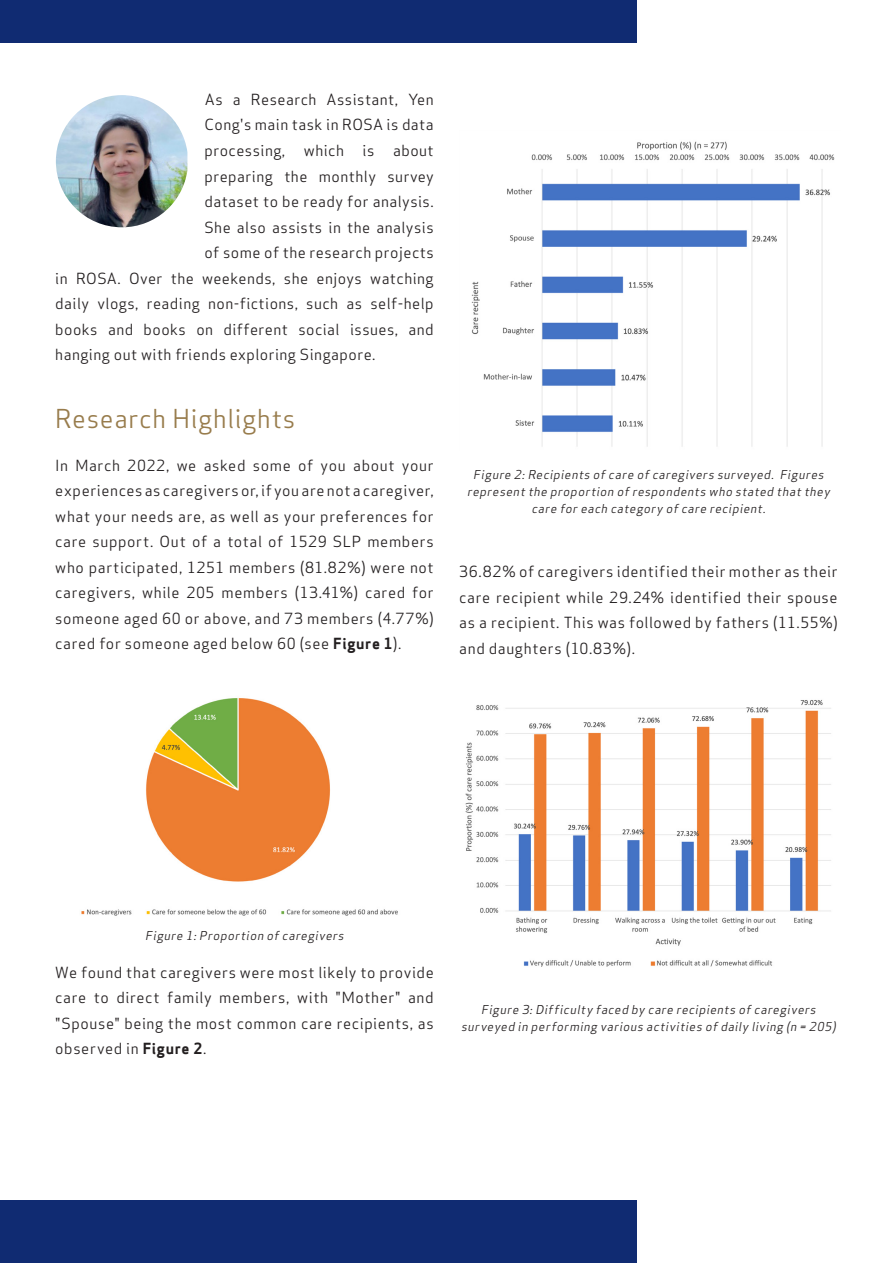
<style>
.page{position:relative;width:893px;height:1263px;background:#fff}
.page>*{position:absolute;margin:0;border:0;box-sizing:border-box;transform-origin:0 0}
.t1{font:25.5px "Apex Sans Book T";letter-spacing:.03em;color:#987c4c}
.BodyContent{font:15px/25.5px "Apex Sans Book T";letter-spacing:.03em;color:#231f20;text-align:justify}
.t2{font:italic 12px/17.4px "Apex Sans Book T";color:#231f20;text-align:center}
.s1{font-family:"Apex Sans Bold T"}
</style>
<div class="page">
<div style="left:0;top:0;width:636px;height:43px;background:#102b72"></div>
<div style="left:0;top:1200px;width:636px;height:63px;background:#102b72"></div>
<img style="left:56px;top:95px;width:131px;height:132px">
<img style="left:81px;top:698px;width:317px;height:218px">
<img style="left:471px;top:141px;width:364px;height:306px">
<img style="left:465px;top:700px;width:366px;height:267px">
<p class="BodyContent" style="left:205px;top:87px;width:230px">As a Research Assistant, Yen</p>
<p class="BodyContent" style="left:204px;top:112px;width:231px">Cong's main task in ROSA is data</p>
<p class="BodyContent" style="left:204px;top:138px;width:231px">processing, which is about</p>
<p class="BodyContent" style="left:204px;top:163px;width:231px">preparing the monthly survey</p>
<p class="BodyContent" style="left:204px;top:189px;width:231px">dataset to be ready for analysis.</p>
<p class="BodyContent" style="left:204px;top:214px;width:231px">She also assists in the analysis</p>
<p class="BodyContent" style="left:204px;top:240px;width:231px">of some of the research projects</p>
<p class="BodyContent" style="left:55px;top:265px;width:380px">in ROSA. Over the weekends, she enjoys watching</p>
<p class="BodyContent" style="left:55px;top:291px;width:380px">daily vlogs, reading non-fictions, such as self-help</p>
<p class="BodyContent" style="left:55px;top:316px;width:380px">books and books on different social issues, and</p>
<p class="BodyContent" style="left:55px;top:342px;width:322px">hanging out with friends exploring Singapore.</p>
<p class="t1" style="left:55px;top:402px;width:242px">Research Highlights</p>
<p class="BodyContent" style="left:55px;top:452px;width:380px">In March 2022, we asked some of you about your experiences as caregivers or, if you are not a caregiver, what your needs are, as well as your preferences for care support. Out of a total of 1529 SLP members who participated, 1251 members (81.82%) were not caregivers, while 205 members (13.41%) cared for someone aged 60 or above, and 73 members (4.77%) cared for someone aged below 60 (see <span class="s1">Figure 1</span>).</p>
<p class="t2" style="left:467px;top:465px;width:367px">Figure 2:Recipients of care of caregivers surveyed. Figures represent the proportion of respondents who stated that they care for each category of care recipient.</p>
<p class="BodyContent" style="left:459px;top:559px;width:380px">36.82% of caregivers identified their mother as their care recipient while 29.24% identified their spouse as a recipient. This was followed by fathers (11.55%) and daughters (10.83%).</p>
<p class="t2" style="left:145px;top:926px;width:203px">Figure 1:Proportion of caregivers</p>
<p class="BodyContent" style="left:55px;top:959px;width:380px">We found that caregivers were most likely to provide care to direct family members, with "Mother" and "Spouse" being the most common care recipients, as observed in <span class="s1">Figure 2</span>.</p>
<p class="t2" style="left:461px;top:1000px;width:379px">Figure 3:Difficulty faced by care recipients of caregivers surveyed in performing various activities of daily living (n = 205)</p>
</div>
